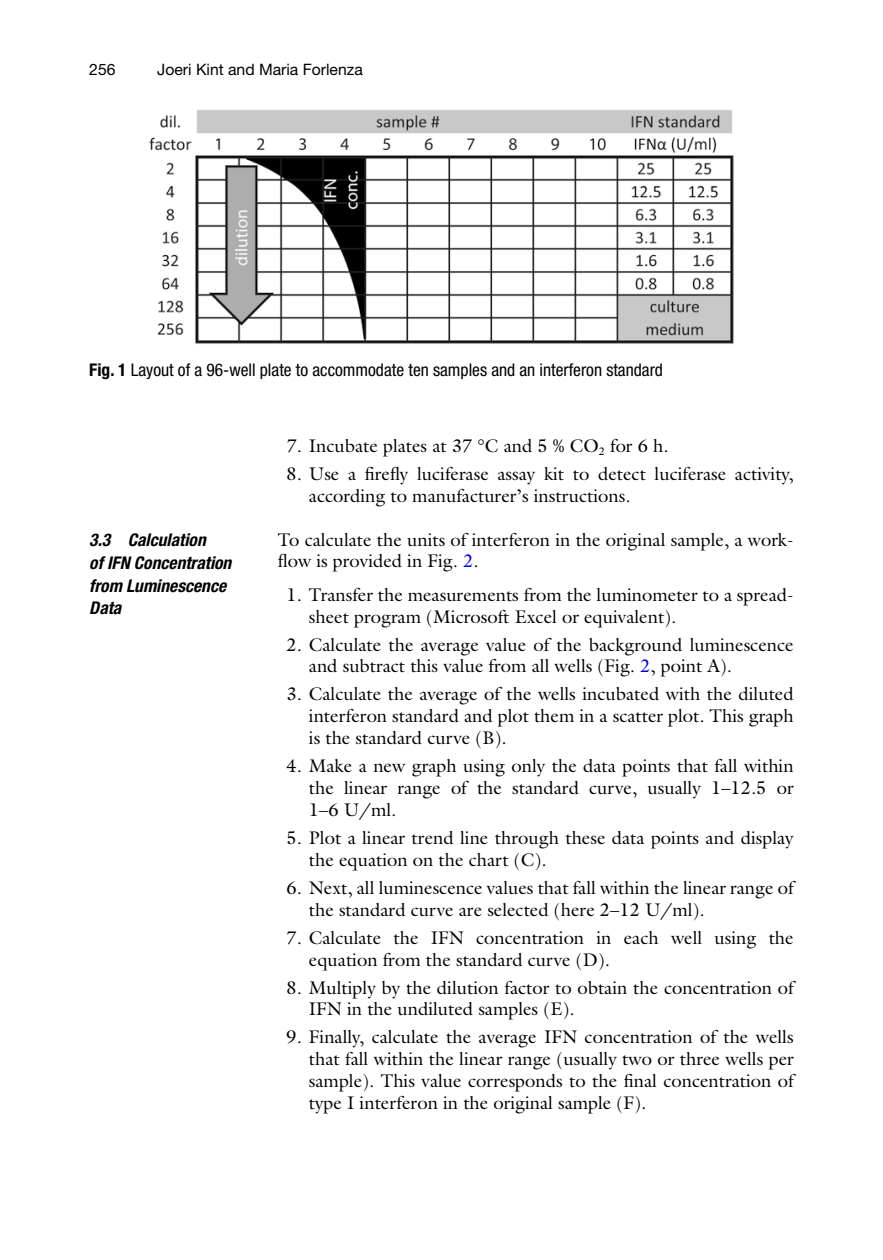
<style>
.page{position:relative;width:883px;height:1260px;background:#fff}
.page>*{position:absolute;margin:0;border:0;box-sizing:border-box;transform-origin:0 0}
.t1{font:18.38px/21.9px "Hcjqhf Ftlyfh Galliard";color:#000}
.t2{font:condensed 17.5px "Vhhngq Gfnbxg Helvetica Neue";color:#000}
.t3{font:italic 700 condensed 17.5px/22.8px "Ljtjcb Smrbms Helvetica Neue";color:#000}
.t4{font:15.75px "Dxlkvg Yxbvfn Helvetica Neue";color:#000}
.t5{font:15.75px "Kbqlkx Thnltw Helvetica Neue";color:#000}
.s1{font-family:"Sxgdsl Psbscx Helvetica Neue";font-weight:700}
.s2{color:#0000fa}
</style>
<div class="page">
<img style="left:149px;top:109px;width:585px;height:235px">
<p class="t5" style="left:89px;top:60px;width:28px">256</p>
<p class="t4" style="left:157px;top:60px;width:207px">Joeri Kint and Maria Forlenza</p>
<p class="t2" style="left:89px;top:360px;width:575px"><span class="s1">Fig. 1</span> Layout of a 96-well plate to accommodate ten samples and an interferon standard</p>
<p class="t3" style="left:89px;top:528px;width:144px">3.3 Calculation<br>of IFN Concentration from Luminescence<br>Data</p>
<p class="t1" style="left:287px;top:435px;width:383px">7. Incubate plates at 37 °C and 5 % CO<sub>2</sub> for 6 h.</p>
<p class="t1" style="left:309px;top:463px;width:486px;text-indent:-22px">8. Use a firefly luciferase assay kit to detect luciferase activity, according to manufacturer’s instructions.</p>
<p class="t1" style="left:278px;top:528px;width:517px">To calculate the units of interferon in the original sample, a work&shy;flow is provided in Fig. <span class="s2">2</span>.</p>
<p class="t1" style="left:309px;top:583px;width:486px;text-indent:-22px">1. Transfer the measurements from the luminometer to a spread&shy;sheet program (Microsoft Excel or equivalent).</p>
<p class="t1" style="left:309px;top:633px;width:486px;text-indent:-22px">2. Calculate the average value of the background luminescence and subtract this value from all wells (Fig. <span class="s2">2</span>, point A).</p>
<p class="t1" style="left:309px;top:683px;width:486px;text-align:justify;text-indent:-22px">3. Calculate the average of the wells incubated with the diluted interferon standard and plot them in a scatter plot. This graph is the standard curve (B).</p>
<p class="t1" style="left:309px;top:755px;width:486px;text-align:justify;text-indent:-22px">4. Make a new graph using only the data points that fall within the linear range of the standard curve, usually 1–12.5 or 1–6 U/ml.</p>
<p class="t1" style="left:309px;top:827px;width:486px;text-indent:-22px">5. Plot a linear trend line through these data points and display the equation on the chart (C).</p>
<p class="t1" style="left:309px;top:876px;width:486px;text-indent:-22px">6. Next, all luminescence values that fall within the linear range of the standard curve are selected (here 2–12 U/ml).</p>
<p class="t1" style="left:309px;top:926px;width:486px;text-indent:-22px">7. Calculate the IFN concentration in each well using the equation from the standard curve (D).</p>
<p class="t1" style="left:309px;top:976px;width:486px;text-indent:-22px">8. Multiply by the dilution factor to obtain the concentration of<br>IFN in the undiluted samples (E).</p>
<p class="t1" style="left:309px;top:1026px;width:486px;text-align:justify;text-indent:-22px">9. Finally, calculate the average IFN concentration of the wells that fall within the linear range (usually two or three wells per sample). This value corresponds to the final concentration of type I interferon in the original sample (F).</p>
</div>
